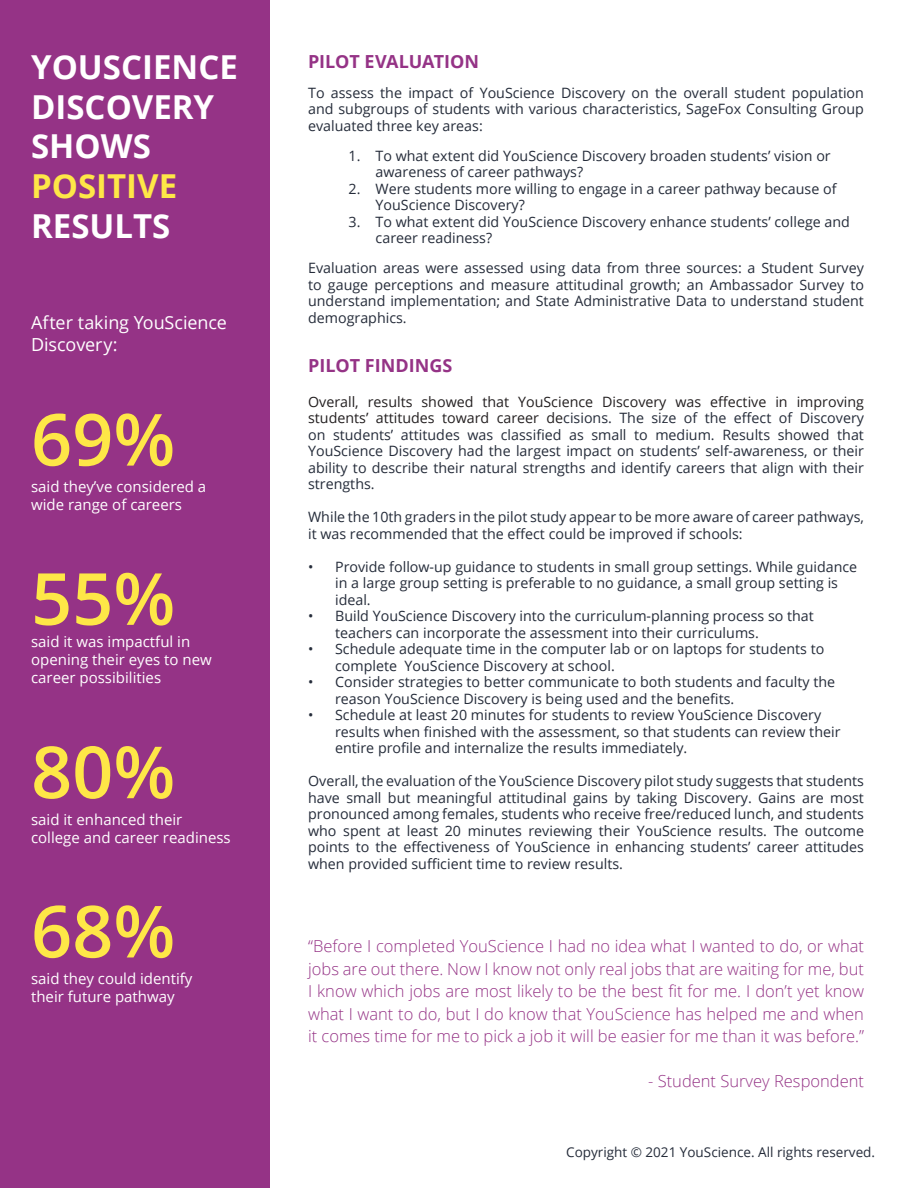
<style>
.page{position:relative;width:918px;height:1188px;background:#fff}
.page>*{position:absolute;margin:0;border:0;box-sizing:border-box;transform-origin:0 0}
.t1{font:600 72px "Open Sans";color:#fee747}
.t2{font:700 33px "Open Sans";color:#fff}
.t3{font:700 33px "Open Sans";color:#fee747}
.t4{font:18px/21.6px "Open Sans";letter-spacing:-.005em;color:#fff}
.t5{font:700 18px "Open Sans";color:#953386}
.t6{font:300 16.5px/22.5px "Open Sans";color:#953386;text-align:justify}
.t7{font:15px/18px "Open Sans";color:#fff}
.t8{font:14.25px/16.5px "Open Sans";color:#252c3a}
.t9{font:13.5px "Open Sans";color:#252c3a}
.s1{color:#231f20}
</style>
<div class="page">
<div style="left:0;top:1px;width:269px;height:1187px;background:#953386"></div>
<p class="t2" style="left:31px;top:44px;width:208px">YOUSCIENCE</p>
<p class="t2" style="left:31px;top:84px;width:185px">DISCOVERY</p>
<p class="t2" style="left:31px;top:123px;width:121px">SHOWS</p>
<p class="t3" style="left:31px;top:163px;width:148px">POSITIVE</p>
<p class="t2" style="left:31px;top:202px;width:141px">RESULTS</p>
<p class="t4" style="left:31px;top:311px;width:197px">After taking YouScience<br>Discovery:</p>
<p class="t1" style="left:31px;top:390px;width:146px">69%</p>
<p class="t7" style="left:31px;top:477px;width:177px">said they’ve considered a wide range of careers</p>
<p class="t1" style="left:31px;top:549px;width:146px">55%</p>
<p class="t7" style="left:31px;top:633px;width:182px">said it was impactful in opening their eyes to new career possibilities</p>
<p class="t1" style="left:31px;top:723px;width:146px">80%</p>
<p class="t7" style="left:31px;top:810px;width:201px">said it enhanced their college and career readiness</p>
<p class="t1" style="left:31px;top:882px;width:146px">68%</p>
<p class="t7" style="left:31px;top:969px;width:163px">said they could identify their future pathway</p>
<p class="t5" style="left:308px;top:49px;width:172px">PILOT EVALUATION</p>
<p class="t8" style="left:308px;top:84px;width:557px;text-align:justify">To assess the impact of YouScience Discovery on the overall student population and subgroups of students with various characteristics, SageFox Consulting Group evaluated three key areas:</p>
<p class="t8" style="left:376px;top:147px;width:457px;text-indent:-27px">1. To what extent did YouScience Discovery broaden students’ vision or awareness of career pathways?</p>
<p class="t8" style="left:376px;top:180px;width:462px;text-indent:-27px">2. Were students more willing to engage in a career pathway because of<br>YouScience Discovery?</p>
<p class="t8" style="left:376px;top:213px;width:476px;text-indent:-27px">3. To what extent did YouScience Discovery enhance students’ college and career readiness?</p>
<p class="t8" style="left:308px;top:259px;width:557px;text-align:justify">Evaluation areas were assessed using data from three sources: a Student Survey to gauge perceptions and measure attitudinal growth; an Ambassador Survey to understand implementation; and State Administrative Data to understand student demographics.</p>
<p class="t5" style="left:308px;top:353px;width:146px">PILOT FINDINGS</p>
<p class="t8" style="left:308px;top:393px;width:557px;text-align:justify"><span class="s1">Overall, results showed that YouScience Discovery was effective in improving students’ attitudes toward career de</span>cisions. The size of the effect of Discovery on students’ attitudes was classified as small to medium. Results showed that YouScience Discovery had the largest impact on students’ self-awareness, or their ability to describe their natural strengths and identify careers that align with their strengths.</p>
<p class="t8" style="left:308px;top:509px;width:557px">While the 10th graders in the pilot study appear to be more aware of career pathways, it was recommended that the effect could be improved if schools:</p>
<p class="t8" style="left:335px;top:558px;width:524px;text-indent:-27px">• Provide follow-up guidance to students in small group settings. While guidance in a large group setting is preferable to no guidance, a small group setting is ideal.</p>
<p class="t8" style="left:335px;top:608px;width:480px;text-indent:-27px">• Build YouScience Discovery into the curriculum-planning process so that teachers can incorporate the assessment into their curriculums.</p>
<p class="t8" style="left:335px;top:641px;width:491px;text-indent:-27px">• Schedule adequate time in the computer lab or on laptops for students to complete YouScience Discovery at school.</p>
<p class="t8" style="left:335px;top:674px;width:502px;text-indent:-27px">• Consider strategies to better communicate to both students and faculty the reason YouScience Discovery is being used and the benefits.</p>
<p class="t8" style="left:335px;top:707px;width:507px;text-indent:-27px">• Schedule at least 20 minutes for students to review YouScience Discovery results when finished with the assessment, so that students can review their entire profile and internalize the results immediately.</p>
<p class="t8" style="left:308px;top:773px;width:557px;text-align:justify">Overall, the evaluation of the YouScience Discovery pilot study suggests that students have small but meaningful attitudinal gains by taking Discovery. Gains are most pronounced among females, students who receive free/reduced lunch, and students who spent at least 20 minutes reviewing their YouScience results. The outcome points to the effectiveness of YouScience in enhancing students’ career attitudes when provided sufficient time to review results.</p>
<p class="t6" style="left:308px;top:935px;width:557px">“Before I completed YouScience I had no idea what I wanted to do, or what jobs are out there. Now I know not only real jobs that are waiting for me, but I know which jobs are most likely to be the best fit for me. I don’t yet know what I want to do, but I do know that YouScience has helped me and when it comes time for me to pick a job it will be easier for me than it was before.”</p>
<p class="t6" style="left:648px;top:1070px;width:217px">- Student Survey Respondent</p>
<p class="t9" style="left:566px;top:1143px;width:311px">Copyright © 2021 YouScience. All rights reserved.</p>
</div>
